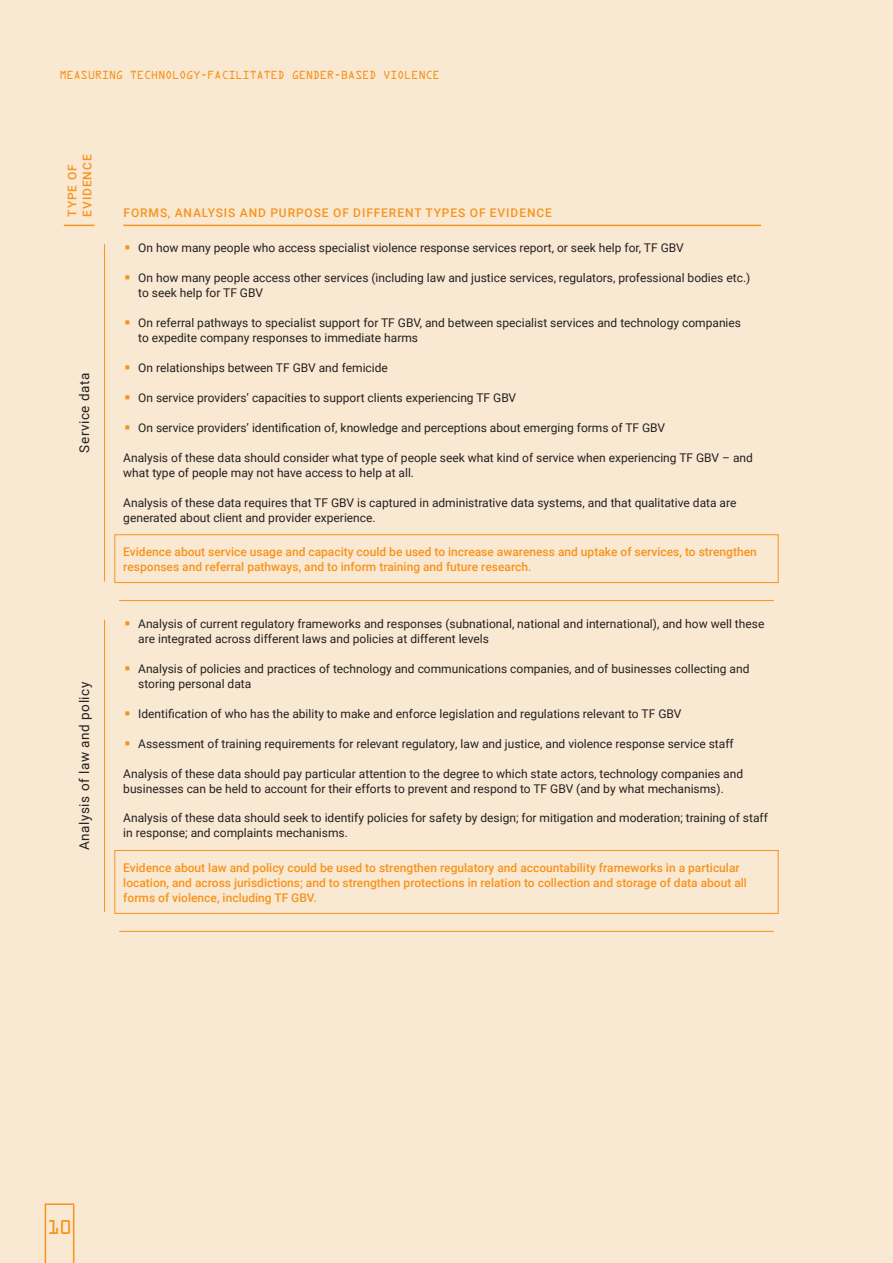
<style>
.page{position:relative;width:893px;height:1263px;background:#fae9d2}
.page>*{position:absolute;margin:0;border:0;box-sizing:border-box;transform-origin:0 0}
.t1{font:18px "OCRA Std";color:#f7931d}
.Table_Head_3{font:13.5px "Roboto";letter-spacing:.04em;color:#231f20}
.Table_body{font:12px/15px "Roboto";color:#231f20}
.Table_body_Evidence{font:500 12px/15px "Roboto";color:#f7931d}
.Table_Head_1_Bottom{font:500 12px "Roboto";letter-spacing:.075em;color:#f7931d}
.Table_Head_1_Left{font:500 12px/15px "Roboto";letter-spacing:.075em;color:#f7931d}
.t2{font:10.5px "OCRA Std";letter-spacing:-.05em;color:#f7931d}
.s1{font-family:"OCRA Std";color:#f7931d}
</style>
<div class="page">
<hr style="left:119px;top:600px;width:655px;height:1px;background:#f7931d">
<hr style="left:119px;top:931px;width:655px;height:1px;background:#f7931d">
<hr style="left:64px;top:225px;width:31px;height:1px;background:#f7931d">
<hr style="left:123px;top:225px;width:638px;height:1px;background:#f7931d">
<hr style="left:104px;top:244px;width:1px;height:337px;background:#f7931d">
<div style="left:115px;top:534px;width:663px;height:49px;border:1px solid #f7931d"></div>
<hr style="left:104px;top:620px;width:1px;height:292px;background:#f7931d">
<div style="left:115px;top:850px;width:663px;height:63px;border:1px solid #f7931d"></div>
<svg style="left:45px;top:1203px;width:29px;height:60px"></svg>
<p class="t2" style="left:60px;top:70px;width:382px">MEASURING TECHNOLOGY-FACILITATED GENDER-BASED VIOLENCE</p>
<p class="Table_Head_1_Left" style="left:64px;top:217px;width:63px;rotate:-90deg">TYPE OF<br>EVIDENCE</p>
<p class="Table_Head_3" style="left:75px;top:453px;width:81px;rotate:-90deg">Service data</p>
<p class="Table_Head_3" style="left:75px;top:850px;width:170px;rotate:-90deg">Analysis of law and policy</p>
<p class="Table_Head_1_Bottom" style="left:124px;top:204px;width:430px">FORMS, ANALYSIS AND PURPOSE OF DIFFERENT TYPES OF EVIDENCE</p>
<p class="Table_body" style="left:123px;top:240px;width:562px"><span class="s1">•</span> On how many people who access specialist violence response services report, or seek help for, TF GBV</p>
<p class="Table_body" style="left:138px;top:270px;width:614px;text-indent:-15px"><span class="s1">•</span> On how many people access other services (including law and justice services, regulators, professional bodies etc.) to seek help for TF GBV</p>
<p class="Table_body" style="left:138px;top:315px;width:604px;text-indent:-15px"><span class="s1">•</span> On referral pathways to specialist support for TF GBV, and between specialist services and technology companies to expedite company responses to immediate harms</p>
<p class="Table_body" style="left:123px;top:360px;width:266px"><span class="s1">•</span> On relationships between TF GBV and femicide</p>
<p class="Table_body" style="left:123px;top:390px;width:394px"><span class="s1">•</span> On service providers’ capacities to support clients experiencing TF GBV</p>
<p class="Table_body" style="left:123px;top:420px;width:543px"><span class="s1">•</span> On service providers’ identification of, knowledge and perceptions about emerging forms of TF GBV</p>
<p class="Table_body" style="left:123px;top:450px;width:631px">Analysis of these data should consider what type of people seek what kind of service when experiencing TF GBV – and what type of people may not have access to help at all.</p>
<p class="Table_body" style="left:123px;top:494px;width:615px">Analysis of these data requires that TF GBV is captured in administrative data systems, and that qualitative data are generated about client and provider experience.</p>
<p class="Table_body_Evidence" style="left:123px;top:544px;width:635px">Evidence about service usage and capacity could be used to increase awareness and uptake of services, to strengthen responses and referral pathways, and to inform training and future research.</p>
<p class="Table_body" style="left:138px;top:616px;width:628px;text-indent:-15px"><span class="s1">•</span> Analysis of current regulatory frameworks and responses (subnational, national and international), and how well these are integrated across different laws and policies at different levels</p>
<p class="Table_body" style="left:138px;top:661px;width:613px;text-indent:-15px"><span class="s1">•</span> Analysis of policies and practices of technology and communications companies, and of businesses collecting and storing personal data</p>
<p class="Table_body" style="left:123px;top:706px;width:560px"><span class="s1">•</span> Identification of who has the ability to make and enforce legislation and regulations relevant to TF GBV</p>
<p class="Table_body" style="left:123px;top:735px;width:612px"><span class="s1">•</span> Assessment of training requirements for relevant regulatory, law and justice, and violence response service staff</p>
<p class="Table_body" style="left:123px;top:765px;width:621px">Analysis of these data should pay particular attention to the degree to which state actors, technology companies and businesses can be held to account for their efforts to prevent and respond to TF GBV (and by what mechanisms).</p>
<p class="Table_body" style="left:123px;top:810px;width:646px">Analysis of these data should seek to identify policies for safety by design; for mitigation and moderation; training of staff in response; and complaints mechanisms.</p>
<p class="Table_body_Evidence" style="left:123px;top:859px;width:625px">Evidence about law and policy could be used to strengthen regulatory and accountability frameworks in a particular location, and across jurisdictions; and to strengthen protections in relation to collection and storage of data about all forms of violence, including TF GBV.</p>
<h1 class="t1" style="left:47px;top:1219px;width:27px">10</h1>
</div>
